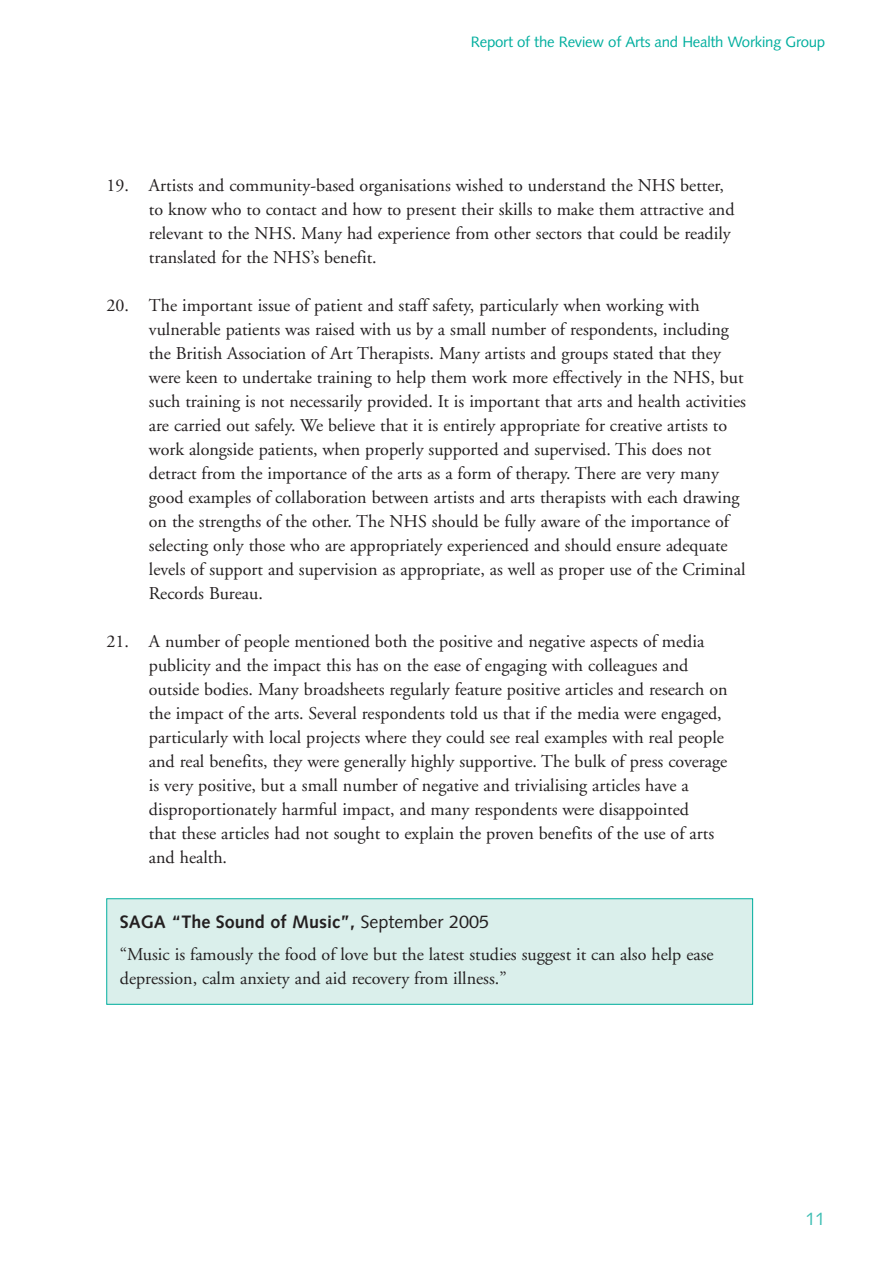
<style>
.page{position:relative;width:893px;height:1263px;background:#fff}
.page>*{position:absolute;margin:0;border:0;box-sizing:border-box;transform-origin:0 0}
.t1{font:18px/24px "Adobe Garamond";color:#231f20}
.t2{font:700 18px "Syntax";color:#231f20}
.t3{font:18px "Syntax";color:#3dbeb3}
.t4{font:15px "Syntax";letter-spacing:-.015em;color:#00ae9e}
.s1{font-weight:400}
</style>
<div class="page">
<div style="left:107px;top:899px;width:645px;height:105px;background:#daefeb"></div>
<div style="left:106px;top:898px;width:647px;height:107px;border:1px solid #00ae9e"></div>
<p class="t4" style="left:471px;top:36px;width:356px">Report of the Review of Arts and Health Working Group</p>
<p class="t1" style="left:149px;top:175px;width:587px;text-indent:-43px">19. Artists and community-based organisations wished to understand the NHS better, to know who to contact and how to present their skills to make them attractive and relevant to the NHS. Many had experience from other sectors that could be readily translated for the NHS’s benefit.</p>
<p class="t1" style="left:149px;top:295px;width:598px;text-indent:-43px">20. The important issue of patient and staff safety, particularly when working with vulnerable patients was raised with us by a small number of respondents, including the British Association of Art Therapists. Many artists and groups stated that they were keen to undertake training to help them work more effectively in the NHS, but such training is not necessarily provided. It is important that arts and health activities are carried out safely. We believe that it is entirely appropriate for creative artists to work alongside patients, when properly supported and supervised. This does not detract from the importance of the arts as a form of therapy. There are very many good examples of collaboration between artists and arts therapists with each drawing on the strengths of the other. The NHS should be fully aware of the importance of selecting only those who are appropriately experienced and should ensure adequate levels of support and supervision as appropriate, as well as proper use of the Criminal Records Bureau.</p>
<p class="t1" style="left:149px;top:631px;width:580px;text-indent:-43px">21. A number of people mentioned both the positive and negative aspects of media publicity and the impact this has on the ease of engaging with colleagues and outside bodies. Many broadsheets regularly feature positive articles and research on the impact of the arts. Several respondents told us that if the media were engaged, particularly with local projects where they could see real examples with real people and real benefits, they were generally highly supportive. The bulk of press coverage is very positive, but a small number of negative and trivialising articles have a disproportionately harmful impact, and many respondents were disappointed<br>that these articles had not sought to explain the proven benefits of the use of arts and health.</p>
<p class="t2" style="left:120px;top:914px;width:371px">SAGA “The Sound of Music”, <span class="s1">September 2005</span></p>
<p class="t1" style="left:120px;top:944px;width:595px">“Music is famously the food of love but the latest studies suggest it can also help ease depression, calm anxiety and aid recovery from illness.”</p>
<p class="t3" style="left:805px;top:1212px;width:21px">11</p>
</div>
